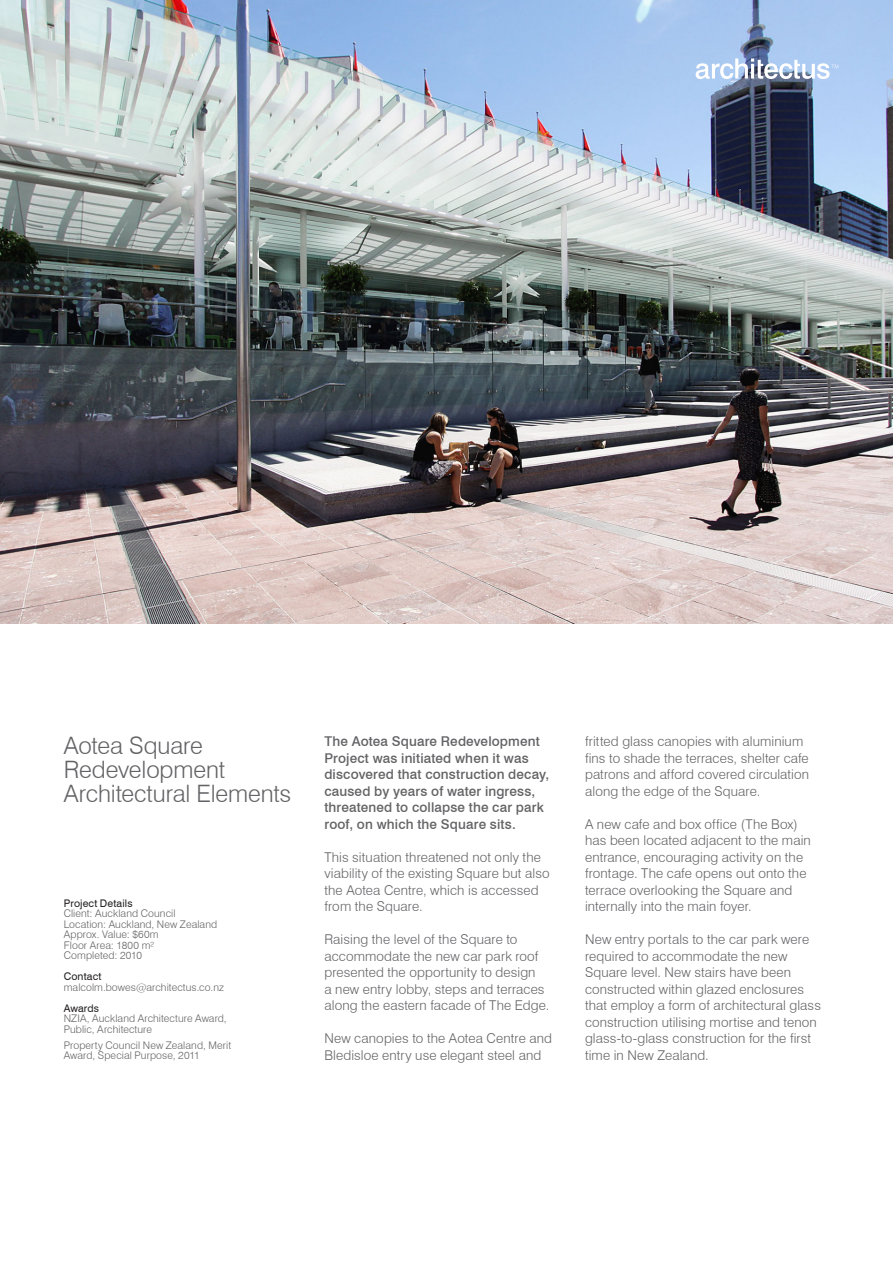
<style>
.page{position:relative;width:893px;height:1263px;background:#fff}
.page>*{position:absolute;margin:0;border:0;box-sizing:border-box;transform-origin:0 0}
.Heading_2{font:300 24px/24px "Swiss 721 BT";letter-spacing:-.005em;color:#636366}
.Body_1_-_space{font:300 13.5px/16.5px "Swiss 721 BT";letter-spacing:.01em;color:#636366}
.Body_quote{font:500 13.5px/16.5px "Swiss 721 BT";letter-spacing:.01em;color:#636366}
.Details{font:300 10.5px/10.5px "Swiss 721 BT";letter-spacing:.01em;color:#636366}
.Details_heading{font:10.5px "Swiss 721 BT";letter-spacing:.01em;color:#231f20}
</style>
<div class="page">
<img style="left:0;top:0;width:893px;height:623px">
<svg style="left:696px;top:58px;width:142px;height:21px"></svg>
<p class="Heading_2" style="left:64px;top:733px;width:229px">Aotea Square<br>Redevelopment<br>Architectural Elements</p>
<p class="Details_heading" style="left:64px;top:897px;width:70px">Project Details</p>
<p class="Details" style="left:64px;top:908px;width:155px">Client: Auckland Council<br>Location: Auckland, New Zealand<br>Approx. Value: $60m<br>Floor Area: 1800 m²<br>Completed: 2010</p>
<p class="Details_heading" style="left:64px;top:970px;width:39px">Contact</p>
<p class="Details" style="left:64px;top:982px;width:162px">malcolm.bowes@architectus.co.nz</p>
<p class="Details_heading" style="left:64px;top:1002px;width:37px">Awards</p>
<p class="Details" style="left:64px;top:1013px;width:164px">NZIA, Auckland Architecture Award,<br>Public, Architecture</p>
<p class="Details" style="left:64px;top:1039px;width:169px">Property Council New Zealand, Merit<br>Award, Special Purpose, 2011</p>
<p class="Body_quote" style="left:324px;top:733px;width:226px">The Aotea Square Redevelopment Project was initiated when it was discovered that construction decay, caused by years of water ingress, threatened to collapse the car park roof, on which the Square sits.</p>
<p class="Body_1_-_space" style="left:324px;top:848px;width:227px">This situation threatened not only the viability of the existing Square but also the Aotea Centre, which is accessed from the Square.</p>
<p class="Body_1_-_space" style="left:324px;top:931px;width:227px">Raising the level of the Square to accommodate the new car park roof presented the opportunity to design<br>a new entry lobby, steps and terraces along the eastern facade of The Edge.</p>
<p class="Body_1_-_space" style="left:324px;top:1030px;width:229px">New canopies to the Aotea Centre and<br>Bledisloe entry use elegant steel and</p>
<p class="Body_1_-_space" style="left:585px;top:733px;width:226px">fritted glass canopies with aluminium fins to shade the terraces, shelter cafe patrons and afford covered circulation along the edge of the Square.</p>
<p class="Body_1_-_space" style="left:585px;top:815px;width:227px">A new cafe and box office (The Box) has been located adjacent to the main entrance, encouraging activity on the frontage. The cafe opens out onto the terrace overlooking the Square and internally into the main foyer.</p>
<p class="Body_1_-_space" style="left:585px;top:931px;width:237px">New entry portals to the car park were required to accommodate the new Square level. New stairs have been constructed within glazed enclosures that employ a form of architectural glass construction utilising mortise and tenon glass-to-glass construction for the first time in New Zealand.</p>
</div>
